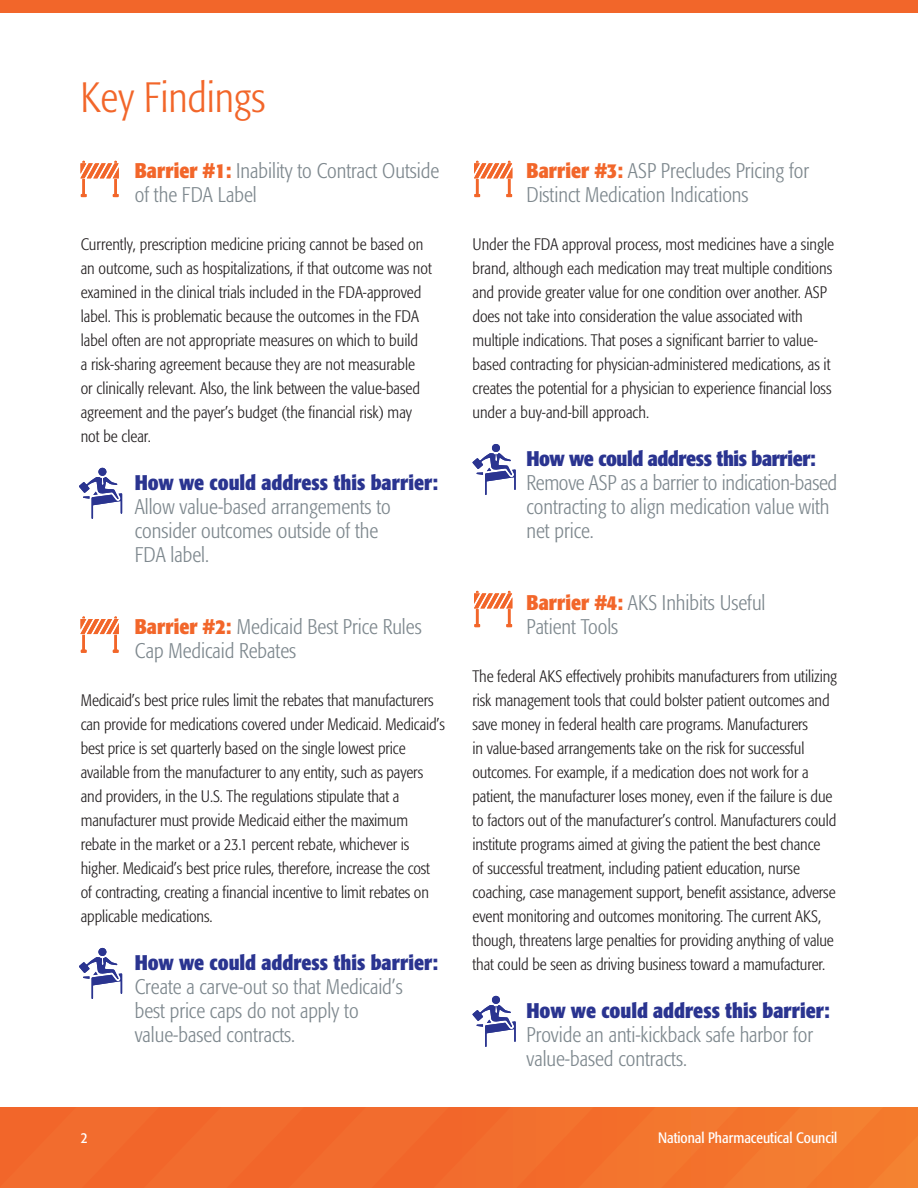
<style>
.page{position:relative;width:918px;height:1188px;background:#fff}
.page>*{position:absolute;margin:0;border:0;box-sizing:border-box;transform-origin:0 0}
.t1{font:300 condensed 42px "Formata";color:#f2662a}
.t2{font:300 condensed 21px/24px "Formata";color:#7e888e}
.t3{font:300 condensed 16.5px/24px "Formata";letter-spacing:-.005em;color:#231f20}
.t4{font:condensed 15px "Formata";color:#fff}
.s1{font-weight:700;color:#f2662a}
.s2{font-weight:700;color:#2a3490}
</style>
<div class="page">
<svg style="left:0;top:1107px;width:918px;height:81px;background:#f26e2c"></svg>
<div style="left:0;top:0;width:918px;height:14px;background:#f2662a"></div>
<svg style="left:80px;top:616px;width:39px;height:37px"></svg>
<svg style="left:80px;top:161px;width:39px;height:36px"></svg>
<svg style="left:474px;top:161px;width:38px;height:36px"></svg>
<svg style="left:474px;top:591px;width:38px;height:36px"></svg>
<div style="left:98px;top:468px;width:8px;height:8px;background:#2a3490;border-radius:50%"></div>
<svg style="left:79px;top:477px;width:43px;height:42px"></svg>
<div style="left:98px;top:948px;width:8px;height:8px;background:#2a3490;border-radius:50%"></div>
<svg style="left:79px;top:957px;width:43px;height:42px"></svg>
<div style="left:492px;top:444px;width:8px;height:8px;background:#2a3490;border-radius:50%"></div>
<svg style="left:472px;top:453px;width:44px;height:42px"></svg>
<div style="left:492px;top:996px;width:8px;height:8px;background:#2a3490;border-radius:50%"></div>
<svg style="left:472px;top:1005px;width:44px;height:42px"></svg>
<h2 class="t1" style="left:80px;top:73px;width:186px">Key Findings</h2>
<h3 class="t2" style="left:135px;top:159px;width:306px"><span class="s1">Barrier #1:</span> Inability to Contract Outside of the FDA Label</h3>
<p class="t3" style="left:81px;top:232px;width:353px">Currently, prescription medicine pricing cannot be based on an outcome, such as hospitalizations, if that outcome was not examined in the clinical trials included in the FDA-approved label. This is problematic because the outcomes in the FDA label often are not appropriate measures on which to build<br>a risk-sharing agreement because they are not measurable<br>or clinically relevant. Also, the link between the value-based agreement and the payer’s budget (the financial risk) may not be clear.</p>
<p class="t2" style="left:135px;top:471px;width:305px"><span class="s2">How we could address this barrier:<br></span>Allow value-based arrangements to consider outcomes outside of the<br>FDA label.</p>
<h3 class="t2" style="left:135px;top:615px;width:288px"><span class="s1">Barrier #2:</span> Medicaid Best Price Rules<br>Cap Medicaid Rebates</h3>
<p class="t3" style="left:81px;top:688px;width:366px">Medicaid’s best price rules limit the rebates that manufacturers can provide for medications covered under Medicaid. Medicaid’s best price is set quarterly based on the single lowest price available from the manufacturer to any entity, such as payers and providers, in the U.S. The regulations stipulate that a manufacturer must provide Medicaid either the maximum rebate in the market or a 23.1 percent rebate, whichever is higher. Medicaid’s best price rules, therefore, increase the cost of contracting, creating a financial incentive to limit rebates on applicable medications.</p>
<p class="t2" style="left:135px;top:951px;width:305px"><span class="s2">How we could address this barrier:<br></span>Create a carve-out so that Medicaid’s best price caps do not apply to value-based contracts.</p>
<h3 class="t2" style="left:526px;top:159px;width:284px"><span class="s1">Barrier #3:</span> ASP Precludes Pricing for<br>Distinct Medication Indications</h3>
<p class="t3" style="left:472px;top:232px;width:363px">Under the FDA approval process, most medicines have a single brand, although each medication may treat multiple conditions and provide greater value for one condition over another. ASP does not take into consideration the value associated with multiple indications. That poses a significant barrier to value&shy;based contracting for physician-administered medications, as it creates the potential for a physician to experience financial loss under a buy-and-bill approach.</p>
<p class="t2" style="left:526px;top:447px;width:312px"><span class="s2">How we could address this barrier:<br></span>Remove ASP as a barrier to indication-based contracting to align medication value with net price.</p>
<h3 class="t2" style="left:526px;top:591px;width:241px"><span class="s1">Barrier #4:</span> AKS Inhibits Useful<br>Patient Tools</h3>
<p class="t3" style="left:472px;top:664px;width:366px">The federal AKS effectively prohibits manufacturers from utilizing risk management tools that could bolster patient outcomes and save money in federal health care programs. Manufacturers<br>in value-based arrangements take on the risk for successful outcomes. For example, if a medication does not work for a patient, the manufacturer loses money, even if the failure is due to factors out of the manufacturer’s control. Manufacturers could institute programs aimed at giving the patient the best chance<br>of successful treatment, including patient education, nurse coaching, case management support, benefit assistance, adverse event monitoring and outcomes monitoring. The current AKS, though, threatens large penalties for providing anything of value that could be seen as driving business toward a mamufacturer.</p>
<p class="t2" style="left:526px;top:999px;width:305px"><span class="s2">How we could address this barrier:<br></span>Provide an anti-kickback safe harbor for value-based contracts.</p>
<p class="t4" style="left:81px;top:1129px;width:8px">2</p>
<p class="t4" style="left:658px;top:1129px;width:181px">National Pharmaceutical Council</p>
</div>
